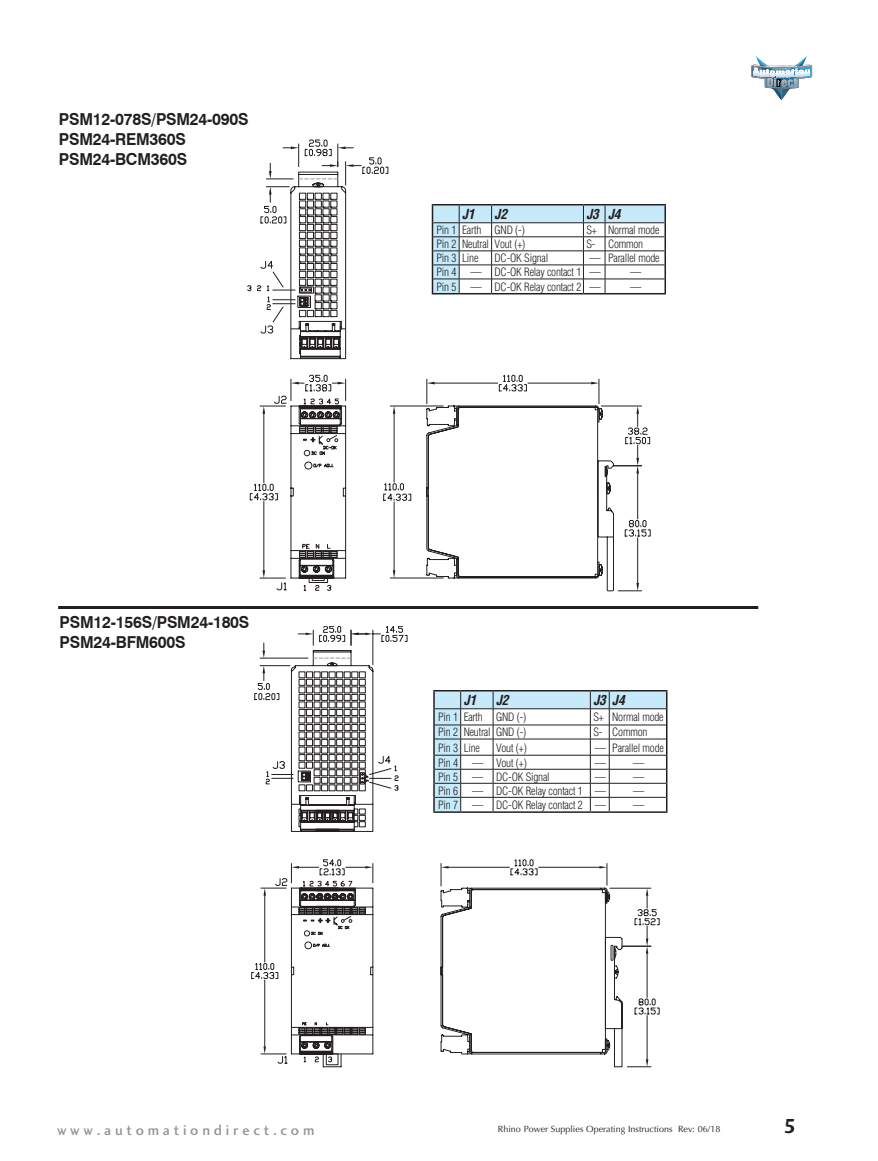
<style>
.page{position:relative;width:878px;height:1161px;background:#fff}
.page>*{position:absolute;margin:0;border:0;box-sizing:border-box;transform-origin:0 0}
.t1{font:21px "Charlotte Sans Bold Plain";color:#231f20}
.Small_Subhead{font:700 16.5px/19.8px "Swiss 721 BT";letter-spacing:-.015em;color:#231f20;scale:.95 1}
.t2{font:15px "Charlotte Sans Medium Plain";letter-spacing:.25em;color:#939598}
.Table_Subhead{font:italic 700 condensed 13.5px "Helvetica";letter-spacing:-.02em;color:#231f20}
.Table_Body{font:300 condensed 11.25px "Helvetica";letter-spacing:-.02em;color:#231f20}
.Table_body_center{font:300 condensed 11.25px "Helvetica";letter-spacing:-.02em;color:#231f20}
.t3{font:9px "Optima";color:#231f20}
</style>
<div class="page">
<svg style="left:751px;top:56px;width:61px;height:44px"></svg>
<svg style="left:251px;top:887px;width:401px;height:180px"></svg>
<svg style="left:398px;top:635px;width:261px;height:380px"></svg>
<svg style="left:254px;top:626px;width:153px;height:206px"></svg>
<svg style="left:265px;top:755px;width:133px;height:309px"></svg>
<svg style="left:247px;top:140px;width:419px;height:451px"></svg>
<svg style="left:433px;top:690px;width:234px;height:123px"></svg>
<hr style="left:58px;top:606px;width:700px;height:3px;background:#231f20">
<div style="left:57px;top:111px;width:198px;height:63px;background:#fff"></div>
<p class="Small_Subhead" style="left:59px;top:109px;width:201px">PSM12-078S/PSM24-090S<br>PSM24-REM360S<br>PSM24-BCM360S</p>
<p class="Small_Subhead" style="left:60px;top:612px;width:201px">PSM12-156S/PSM24-180S<br>PSM24-BFM600S</p>
<p class="Table_Subhead" style="left:462px;top:206px;width:14px">J1</p>
<p class="Table_Subhead" style="left:494px;top:206px;width:14px">J2</p>
<p class="Table_Subhead" style="left:586px;top:206px;width:14px">J3</p>
<p class="Table_Subhead" style="left:608px;top:206px;width:14px">J4</p>
<p class="Table_body_center" style="left:436px;top:223px;width:22px">Pin 1</p>
<p class="Table_Body" style="left:462px;top:223px;width:21px">Earth</p>
<p class="Table_Body" style="left:494px;top:223px;width:32px">GND (-)</p>
<p class="Table_Body" style="left:586px;top:223px;width:12px">S+</p>
<p class="Table_Body" style="left:608px;top:223px;width:53px">Normal mode</p>
<p class="Table_body_center" style="left:436px;top:237px;width:22px">Pin 2</p>
<p class="Table_Body" style="left:462px;top:237px;width:28px">Neutral</p>
<p class="Table_Body" style="left:494px;top:237px;width:32px">Vout (+)</p>
<p class="Table_Body" style="left:586px;top:237px;width:11px">S-</p>
<p class="Table_Body" style="left:608px;top:237px;width:37px">Common</p>
<p class="Table_body_center" style="left:436px;top:251px;width:22px">Pin 3</p>
<p class="Table_Body" style="left:462px;top:251px;width:18px">Line</p>
<p class="Table_Body" style="left:494px;top:251px;width:55px">DC-OK Signal</p>
<p class="Table_body_center" style="left:589px;top:251px;width:13px">—</p>
<p class="Table_Body" style="left:608px;top:251px;width:53px">Parallel mode</p>
<p class="Table_body_center" style="left:436px;top:265px;width:22px">Pin 4</p>
<p class="Table_body_center" style="left:470px;top:265px;width:13px">—</p>
<p class="Table_Body" style="left:494px;top:265px;width:88px">DC-OK Relay contact 1</p>
<p class="Table_body_center" style="left:589px;top:265px;width:13px">—</p>
<p class="Table_body_center" style="left:630px;top:265px;width:13px">—</p>
<p class="Table_body_center" style="left:436px;top:280px;width:22px">Pin 5</p>
<p class="Table_body_center" style="left:470px;top:280px;width:13px">—</p>
<p class="Table_Body" style="left:494px;top:280px;width:88px">DC-OK Relay contact 2</p>
<p class="Table_body_center" style="left:589px;top:280px;width:13px">—</p>
<p class="Table_body_center" style="left:630px;top:280px;width:13px">—</p>
<p class="Table_Subhead" style="left:463px;top:692px;width:14px">J1</p>
<p class="Table_Subhead" style="left:496px;top:692px;width:14px">J2</p>
<p class="Table_Subhead" style="left:593px;top:692px;width:14px">J3</p>
<p class="Table_Subhead" style="left:612px;top:692px;width:14px">J4</p>
<p class="Table_body_center" style="left:438px;top:710px;width:22px">Pin 1</p>
<p class="Table_Body" style="left:463px;top:710px;width:21px">Earth</p>
<p class="Table_Body" style="left:496px;top:710px;width:32px">GND (-)</p>
<p class="Table_Body" style="left:593px;top:710px;width:12px">S+</p>
<p class="Table_Body" style="left:612px;top:710px;width:53px">Normal mode</p>
<p class="Table_body_center" style="left:438px;top:725px;width:22px">Pin 2</p>
<p class="Table_Body" style="left:463px;top:725px;width:28px">Neutral</p>
<p class="Table_Body" style="left:496px;top:725px;width:32px">GND (-)</p>
<p class="Table_Body" style="left:593px;top:725px;width:11px">S-</p>
<p class="Table_Body" style="left:612px;top:725px;width:37px">Common</p>
<p class="Table_body_center" style="left:438px;top:741px;width:22px">Pin 3</p>
<p class="Table_Body" style="left:463px;top:741px;width:18px">Line</p>
<p class="Table_Body" style="left:496px;top:741px;width:32px">Vout (+)</p>
<p class="Table_body_center" style="left:595px;top:741px;width:13px">—</p>
<p class="Table_Body" style="left:612px;top:741px;width:53px">Parallel mode</p>
<p class="Table_body_center" style="left:438px;top:756px;width:22px">Pin 4</p>
<p class="Table_body_center" style="left:472px;top:756px;width:13px">—</p>
<p class="Table_Body" style="left:496px;top:756px;width:32px">Vout (+)</p>
<p class="Table_body_center" style="left:595px;top:756px;width:13px">—</p>
<p class="Table_body_center" style="left:633px;top:756px;width:13px">—</p>
<p class="Table_body_center" style="left:438px;top:770px;width:22px">Pin 5</p>
<p class="Table_body_center" style="left:472px;top:770px;width:13px">—</p>
<p class="Table_Body" style="left:496px;top:770px;width:55px">DC-OK Signal</p>
<p class="Table_body_center" style="left:595px;top:770px;width:13px">—</p>
<p class="Table_body_center" style="left:633px;top:770px;width:13px">—</p>
<p class="Table_body_center" style="left:438px;top:784px;width:22px">Pin 6</p>
<p class="Table_body_center" style="left:472px;top:784px;width:13px">—</p>
<p class="Table_Body" style="left:496px;top:784px;width:88px">DC-OK Relay contact 1</p>
<p class="Table_body_center" style="left:595px;top:784px;width:13px">—</p>
<p class="Table_body_center" style="left:633px;top:784px;width:13px">—</p>
<p class="Table_body_center" style="left:438px;top:798px;width:22px">Pin 7</p>
<p class="Table_body_center" style="left:472px;top:798px;width:13px">—</p>
<p class="Table_Body" style="left:496px;top:798px;width:88px">DC-OK Relay contact 2</p>
<p class="Table_body_center" style="left:595px;top:798px;width:13px">—</p>
<p class="Table_body_center" style="left:633px;top:798px;width:13px">—</p>
<p class="t2" style="left:57px;top:1122px;width:259px">www.automationdirect.com</p>
<p class="t3" style="left:498px;top:1124px;width:224px">Rhino Power Supplies Operating Instructions Rev: 06/18</p>
<p class="t1" style="left:783px;top:1114px;width:14px">5</p>
</div>
